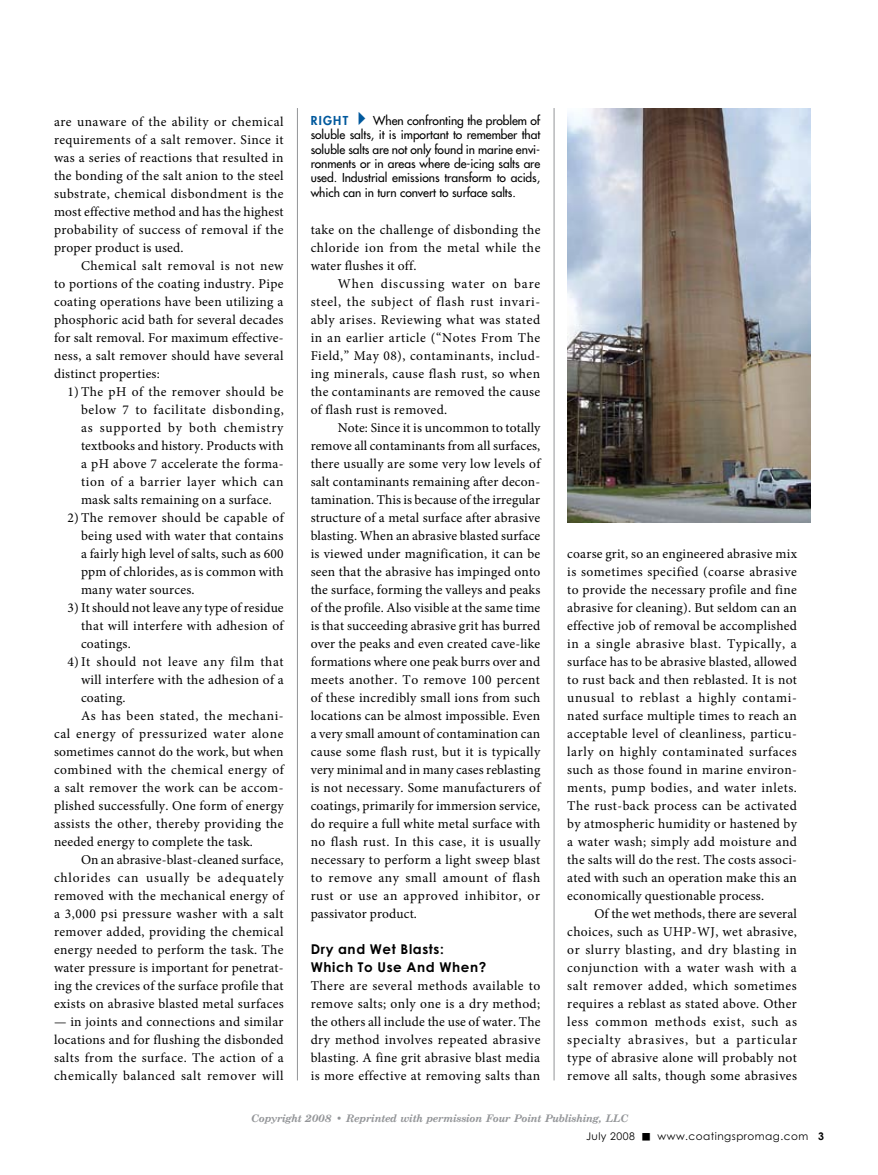
<style>
.page{position:relative;width:878px;height:1175px;background:#fff}
.page>*{position:absolute;margin:0;border:0;box-sizing:border-box;transform-origin:0 0}
.t1{font:13.5px/18px "Minion Pro";letter-spacing:.025em;color:#000;text-align:justify}
.t2{font:13.5px "Minion Pro";letter-spacing:.045em;color:#000}
.t3{font:13.5px "Minion Pro";letter-spacing:.005em;color:#000}
.t4{font:700 13.5px/18px "Century Gothic Std";letter-spacing:.045em;color:#000}
.t5{font:13.5px "Minion Pro";letter-spacing:.06em;color:#000}
.t6{font:500 12px/14.4px "Futura Std";letter-spacing:-.005em;color:#000;text-align:justify}
.t7{font:italic 700 11.25px "Century Schoolbook EF";color:#939598}
.t8{font:10.5px "Century Gothic Std";letter-spacing:.045em;color:#000}
.s1{font-weight:800;color:#00599d}
.s2{color:#00599d}
.s3{font-weight:700}
</style>
<div class="page">
<hr style="left:553px;top:108px;width:1px;height:972px;background:#939598">
<hr style="left:297px;top:108px;width:1px;height:972px;background:#939598">
<img style="left:567px;top:108px;width:243px;height:414px">
<p class="t1" style="left:54px;top:113px;width:231px">are unaware of the ability or chemical requirements of a salt remover. Since it was a series of reactions that resulted in the bonding of the salt anion to the steel substrate, chemical disbondment is the most effective method and has the highest probability of success of removal if the proper product is used.</p>
<p class="t1" style="left:54px;top:257px;width:231px;text-indent:27px">Chemical salt removal is not new to portions of the coating industry. Pipe coating operations have been utilizing a phosphoric acid bath for several decades for salt removal. For maximum effective&shy;ness, a salt remover should have several distinct properties:</p>
<p class="t1" style="left:81px;top:383px;width:204px;text-indent:-14px">1) The pH of the remover should be below 7 to facilitate disbonding, as supported by both chemistry textbooks and history. Products with a pH above 7 accelerate the forma&shy;tion of a barrier layer which can mask salts remaining on a surface.</p>
<p class="t1" style="left:68px;top:509px;width:218px">2) The remover should be capable of</p>
<p class="t1" style="left:81px;top:527px;width:204px">being used with water that contains</p>
<p class="t1" style="left:81px;top:545px;width:204px">a fairly high level of salts, such as 600</p>
<p class="t1" style="left:81px;top:563px;width:204px">ppm of chlorides, as is common with</p>
<p class="t1" style="left:81px;top:581px;width:115px">many water sources.</p>
<p class="t3" style="left:68px;top:599px;width:218px">3)It should not leave any type of residue</p>
<p class="t1" style="left:81px;top:617px;width:204px">that will interfere with adhesion of</p>
<p class="t1" style="left:81px;top:635px;width:51px">coatings.</p>
<p class="t2" style="left:68px;top:653px;width:218px">4)It should not leave any film that</p>
<p class="t1" style="left:81px;top:671px;width:204px">will interfere with the adhesion of a</p>
<p class="t1" style="left:81px;top:689px;width:46px">coating.</p>
<p class="t2" style="left:81px;top:707px;width:204px">As has been stated, the mechani-</p>
<p class="t2" style="left:54px;top:724px;width:231px">cal energy of pressurized water alone</p>
<p class="t1" style="left:54px;top:743px;width:231px">sometimes cannot do the work, but when</p>
<p class="t1" style="left:54px;top:761px;width:231px">combined with the chemical energy of</p>
<p class="t1" style="left:54px;top:779px;width:231px">a salt remover the work can be accom-</p>
<p class="t1" style="left:54px;top:797px;width:231px">plished successfully. One form of energy</p>
<p class="t1" style="left:54px;top:815px;width:231px">assists the other, thereby providing the</p>
<p class="t1" style="left:54px;top:833px;width:200px">needed energy to complete the task.</p>
<p class="t3" style="left:81px;top:850px;width:204px">On an abrasive-blast-cleaned surface,</p>
<p class="t5" style="left:54px;top:868px;width:231px">chlorides can usually be adequately</p>
<p class="t1" style="left:54px;top:887px;width:231px">removed with the mechanical energy of</p>
<p class="t1" style="left:54px;top:905px;width:231px">a 3,000 psi pressure washer with a salt</p>
<p class="t1" style="left:54px;top:923px;width:231px">remover added, providing the chemical</p>
<p class="t1" style="left:54px;top:941px;width:231px">energy needed to perform the task. The</p>
<p class="t1" style="left:54px;top:959px;width:231px">water pressure is important for penetrat-</p>
<p class="t1" style="left:54px;top:977px;width:231px">ing the crevices of the surface profile that</p>
<p class="t1" style="left:54px;top:995px;width:231px">exists on abrasive blasted metal surfaces</p>
<p class="t1" style="left:54px;top:1013px;width:231px">— in joints and connections and similar locations and for flushing the disbonded salts from the surface. The action of a chemically balanced salt remover will</p>
<p class="t6" style="left:310px;top:113px;width:231px"><span class="s1">RIGHT</span> <span class="s2">✔</span>When confronting the problem of soluble salts, it is important to remember that soluble salts are not only found in marine envi&shy;ronments or in areas where de-icing salts are used. Industrial emissions transform to acids, which can in turn convert to surface salts.</p>
<p class="t1" style="left:310px;top:221px;width:231px">take on the challenge of disbonding the chloride ion from the metal while the water flushes it off.</p>
<p class="t1" style="left:310px;top:274px;width:231px;text-indent:27px">When discussing water on bare steel, the subject of flash rust invari&shy;ably arises. Reviewing what was stated in an earlier article (“Notes From The Field,” May 08), contaminants, includ&shy;ing minerals, cause flash rust, so when the contaminants are removed the cause of flash rust is removed.</p>
<p class="t1" style="left:310px;top:418px;width:231px;text-indent:27px">Note: Since it is uncommon to totally remove all contaminants from all surfaces, there usually are some very low levels of salt contaminants remaining after decon&shy;tamination. This is because of the irregular structure of a metal surface after abrasive blasting. When an abrasive blasted surface is viewed under magnification, it can be seen that the abrasive has impinged onto the surface, forming the valleys and peaks of the profile. Also visible at the same time is that succeeding abrasive grit has burred over the peaks and even created cave-like formations where one peak burrs over and meets another. To remove 100 percent of these incredibly small ions from such locations can be almost impossible. Even a very small amount of contamination can cause some flash rust, but it is typically very minimal and in many cases reblasting is not necessary. Some manufacturers of coatings, primarily for immersion service, do require a full white metal surface with no flash rust. In this case, it is usually necessary to perform a light sweep blast to remove any small amount of flash rust or use an approved inhibitor, or passivator product.</p>
<p class="t4" style="left:310px;top:939px;width:177px">Dry and Wet Blasts:<br>Which To Use And When?</p>
<p class="t1" style="left:310px;top:976px;width:231px">There are several methods available to remove salts; only one is a dry method; the others all include the use of water. The dry method involves repeated abrasive blasting. A fine grit abrasive blast media is more effective at removing salts than</p>
<p class="t1" style="left:567px;top:544px;width:231px">coarse grit, so an engineered abrasive mix is sometimes specified (coarse abrasive to provide the necessary profile and fine abrasive for cleaning). But seldom can an effective job of removal be accomplished in a single abrasive blast. Typically, a surface has to be abrasive blasted, allowed to rust back and then reblasted. It is not unusual to reblast a highly contami&shy;nated surface multiple times to reach an acceptable level of cleanliness, particu&shy;larly on highly contaminated surfaces such as those found in marine environ&shy;ments, pump bodies, and water inlets.<br>The rust-back process can be activated by atmospheric humidity or hastened by a water wash; simply add moisture and the salts will do the rest. The costs associ&shy;ated with such an operation make this an economically questionable process.</p>
<p class="t1" style="left:567px;top:904px;width:231px;text-indent:27px">Of the wet methods, there are several choices, such as UHP-WJ, wet abrasive, or slurry blasting, and dry blasting in conjunction with a water wash with a salt remover added, which sometimes requires a reblast as stated above. Other less common methods exist, such as specialty abrasives, but a particular type of abrasive alone will probably not remove all salts, though some abrasives</p>
<p class="t7" style="left:251px;top:1111px;width:378px">Copyright 2008 • Reprinted with permission Four Point Publishing, LLC</p>
<p class="t8" style="left:586px;top:1129px;width:50px">July 2008</p>
<p class="t8" style="left:657px;top:1129px;width:168px">www.coatingspromag.com <span class="s3">3</span></p>
</div>
